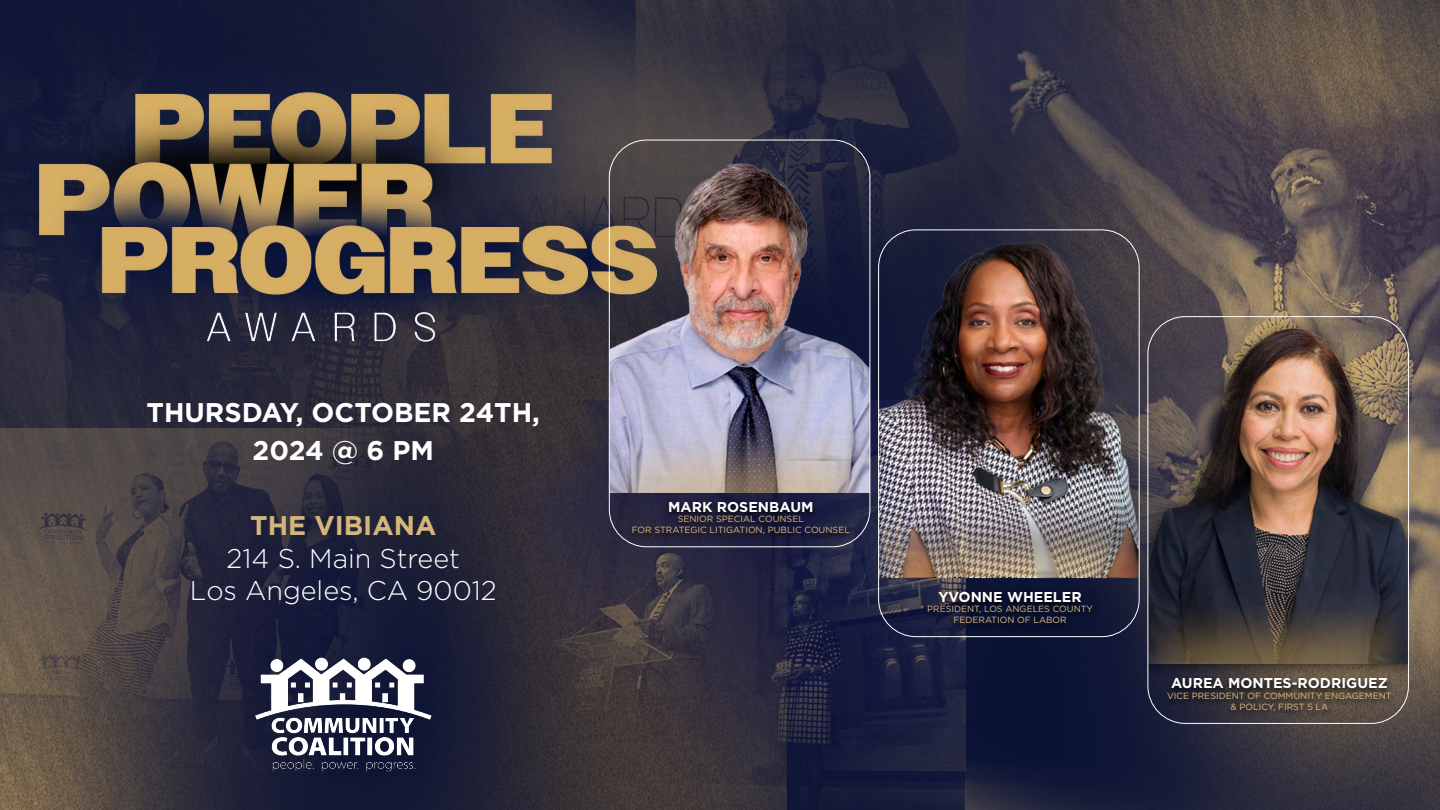
<style>
.page{position:relative;width:1440px;height:810px;background:#fff}
.page>*{position:absolute;margin:0;border:0;box-sizing:border-box;transform-origin:0 0}
.t1{font:300 27px/32.4px "Gotham";color:#fff;text-align:center}
.t2{font:700 27px/37.5px "Gotham";color:#fff;text-align:center}
.t3{font:700 27px "Gotham";color:#d4b67a}
.t4{font:700 14.25px "Gotham";color:#fff}
.t5{font:9px/10.8px "Gotham";color:#debd81;text-align:center}
</style>
<div class="page">
<img style="left:0;top:0;width:878px;height:429px">
<img style="left:440px;top:0;width:526px;height:373px">
<img style="left:0;top:429px;width:468px;height:381px">
<img style="left:966px;top:0;width:474px;height:810px">
<img style="left:468px;top:401px;width:498px;height:409px">
<img style="left:256px;top:655px;width:177px;height:120px">
<img style="left:20px;top:58px;width:647px;height:285px">
<img style="left:1148px;top:317px;width:260px;height:406px">
<img style="left:1148px;top:575px;width:261px;height:88px">
<svg style="left:1162px;top:675px;width:234px;height:44px;background:#3f3838"></svg>
<img style="left:879px;top:230px;width:260px;height:407px">
<img style="left:878px;top:488px;width:262px;height:89px">
<svg style="left:922px;top:589px;width:176px;height:43px;background:#0e132e"></svg>
<img style="left:609px;top:140px;width:261px;height:407px">
<img style="left:609px;top:404px;width:261px;height:88px">
<svg style="left:627px;top:499px;width:228px;height:43px;background:#1c1c37"></svg>
<h1 class="t2" style="left:147px;top:394px;width:395px">THURSDAY, OCTOBER 24TH,<br>2024 @ 6 PM</h1>
<h1 class="t3" style="left:250px;top:508px;width:188px">THE VIBIANA</h1>
<h1 class="t1" style="left:190px;top:541px;width:308px">214 S. Main Street<br>Los Angeles, CA 90012</h1>
<h2 class="t4" style="left:668px;top:497px;width:147px">MARK ROSENBAUM</h2>
<p class="t5" style="left:632px;top:514px;width:220px">SENIOR SPECIAL COUNSEL<br>FOR STRATEGIC LITIGATION, PUBLIC COUNSEL</p>
<h2 class="t4" style="left:939px;top:587px;width:144px">YVONNE WHEELER</h2>
<p class="t5" style="left:927px;top:604px;width:167px">PRESIDENT, LOS ANGELES COUNTY<br>FEDERATION OF LABOR</p>
<h2 class="t4" style="left:1171px;top:674px;width:218px">AUREA MONTES-RODRIGUEZ</h2>
<p class="t5" style="left:1167px;top:690px;width:226px">VICE PRESIDENT OF COMMUNITY ENGAGEMENT &amp; POLICY, FIRST 5 LA</p>
</div>
